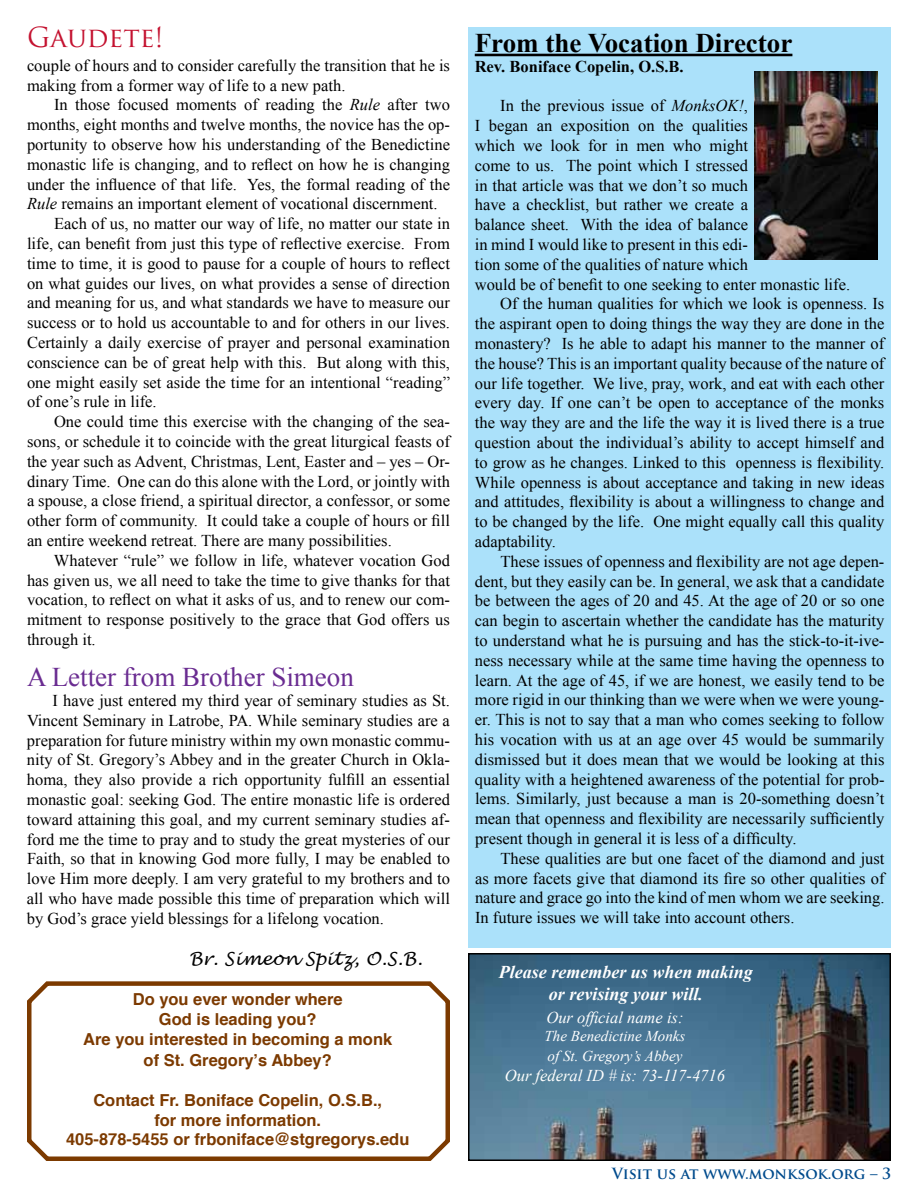
<style>
.page{position:relative;width:918px;height:1188px;background:#fff}
.page>*{position:absolute;margin:0;border:0;box-sizing:border-box;transform-origin:0 0}
.t1{font:27px "Times New Roman";color:#6a2c91}
.t2{font:700 27px "Times New Roman";color:#000}
.t3{font:27px "Trajan Pro";color:#c41230}
.t4{font:italic 700 18px/21.6px "Times New Roman";color:#fff;text-align:center}
.t5{font:italic 18px "Lucida Handwriting";color:#000}
.t6{font:16.5px/19.8px "Times New Roman";color:#000}
.t7{font:700 16.5px/19.8px "Helvetica";color:#7c3a00;text-align:center}
.t8{font:italic 16.5px "Times New Roman";color:#fff}
.t9{font:700 16.5px "Times New Roman";color:#000}
.t10{font:italic 15px/19.8px "Times New Roman";color:#fff}
.t11{font:700 15px "Trajan Pro";letter-spacing:-.005em;color:#004b8d}
.s1{font-style:italic}
</style>
<div class="page">
<div style="left:468px;top:27px;width:423px;height:920px;background:#abe1fa"></div>
<hr style="left:475px;top:54px;width:317px;height:2px;background:#000">
<img style="left:755px;top:72px;width:123px;height:188px">
<img style="left:471px;top:956px;width:417px;height:202px">
<div style="left:468px;top:953px;width:423px;height:208px;border:2px solid #000"></div>
<svg style="left:27px;top:981px;width:423px;height:180px"></svg>
<h1 class="t3" style="left:27px;top:20px;width:138px">GAUDETE!</h1>
<p class="t6" style="left:27px;top:55px;width:425px">couple of hours and to consider carefully the transition that he is making from a former way of life to a new path.</p>
<p class="t6" style="left:54px;top:95px;width:398px">In those focused moments of reading the <span class="s1">Rule</span> after two</p>
<p class="t6" style="left:27px;top:115px;width:424px">months, eight months and twelve months, the novice has the op-</p>
<p class="t6" style="left:27px;top:134px;width:425px">portunity to observe how his understanding of the Benedictine</p>
<p class="t6" style="left:27px;top:154px;width:424px">monastic life is changing, and to reflect on how he is changing</p>
<p class="t6" style="left:27px;top:174px;width:425px">under the influence of that life. Yes, the formal reading of the</p>
<p class="t6" style="left:27px;top:194px;width:412px"><span class="s1">Rule</span> remains an important element of vocational discernment.</p>
<p class="t6" style="left:54px;top:214px;width:398px">Each of us, no matter our way of life, no matter our state in</p>
<p class="t6" style="left:27px;top:233px;width:424px">life, can benefit from just this type of reflective exercise. From</p>
<p class="t6" style="left:27px;top:253px;width:425px">time to time, it is good to pause for a couple of hours to reflect</p>
<p class="t6" style="left:27px;top:273px;width:424px">on what guides our lives, on what provides a sense of direction</p>
<p class="t6" style="left:27px;top:293px;width:425px">and meaning for us, and what standards we have to measure our</p>
<p class="t6" style="left:27px;top:313px;width:425px">success or to hold us accountable to and for others in our lives.</p>
<p class="t6" style="left:27px;top:332px;width:425px">Certainly a daily exercise of prayer and personal examination</p>
<p class="t6" style="left:27px;top:352px;width:424px">conscience can be of great help with this. But along with this,</p>
<p class="t6" style="left:27px;top:372px;width:425px">one might easily set aside the time for an intentional “reading”</p>
<p class="t6" style="left:27px;top:392px;width:131px">of one’s rule in life.</p>
<p class="t6" style="left:54px;top:412px;width:397px">One could time this exercise with the changing of the sea-</p>
<p class="t6" style="left:27px;top:431px;width:424px">sons, or schedule it to coincide with the great liturgical feasts of</p>
<p class="t6" style="left:27px;top:451px;width:425px">the year such as Advent, Christmas, Lent, Easter and – yes – Or-</p>
<p class="t6" style="left:27px;top:471px;width:424px">dinary Time. One can do this alone with the Lord, or jointly with</p>
<p class="t6" style="left:27px;top:491px;width:424px">a spouse, a close friend, a spiritual director, a confessor, or some</p>
<p class="t6" style="left:27px;top:511px;width:425px">other form of community. It could take a couple of hours or fill</p>
<p class="t6" style="left:27px;top:530px;width:366px">an entire weekend retreat. There are many possibilities.</p>
<p class="t6" style="left:54px;top:550px;width:398px">Whatever “rule” we follow in life, whatever vocation God</p>
<p class="t6" style="left:27px;top:570px;width:425px">has given us, we all need to take the time to give thanks for that</p>
<p class="t6" style="left:27px;top:590px;width:424px">vocation, to reflect on what it asks of us, and to renew our com-</p>
<p class="t6" style="left:27px;top:610px;width:424px">mitment to response positively to the grace that God offers us</p>
<p class="t6" style="left:27px;top:629px;width:70px">through it.</p>
<h1 class="t1" style="left:27px;top:659px;width:328px">A Letter from Brother Simeon</h1>
<p class="t6" style="left:27px;top:690px;width:425px;text-align:justify;text-indent:26px">I have just entered my third year of seminary studies as St.<br>Vincent Seminary in Latrobe, PA. While seminary studies are a preparation for future ministry within my own monastic commu&shy;nity of St. Gregory’s Abbey and in the greater Church in Okla&shy;homa, they also provide a rich opportunity fulfill an essential monastic goal: seeking God. The entire monastic life is ordered toward attaining this goal, and my current seminary studies af&shy;ford me the time to pray and to study the great mysteries of our Faith, so that in knowing God more fully, I may be enabled to love Him more deeply. I am very grateful to my brothers and to all who have made possible this time of preparation which will by God’s grace yield blessings for a lifelong vocation.</p>
<p class="t5" style="left:189px;top:948px;width:235px">Br. Simeon Spitz, O.S.B.</p>
<p class="t7" style="left:83px;top:989px;width:310px">Do you ever wonder where<br>God is leading you?<br>Are you interested in becoming a monk</p>
<p class="t7" style="left:144px;top:1051px;width:190px">of St. Gregory’s Abbey?</p>
<p class="t7" style="left:66px;top:1090px;width:345px">Contact Fr. Boniface Copelin, O.S.B.,<br>for more information.<br>405-878-5455 or frboniface@stgregorys.edu</p>
<h1 class="t2" style="left:475px;top:24px;width:319px">From the Vocation Director</h1>
<p class="t9" style="left:475px;top:55px;width:211px">Rev. Boniface Copelin, O.S.B.</p>
<p class="t6" style="left:500px;top:96px;width:249px">In the previous issue of <span class="s1">MonksOK!</span>,</p>
<p class="t6" style="left:475px;top:116px;width:275px">I began an exposition on the qualities</p>
<p class="t6" style="left:475px;top:135px;width:275px">which we look for in men who might</p>
<p class="t6" style="left:475px;top:155px;width:275px">come to us. The point which I stressed</p>
<p class="t6" style="left:475px;top:175px;width:275px">in that article was that we don’t so much</p>
<p class="t6" style="left:475px;top:195px;width:275px">have a checklist, but rather we create a</p>
<p class="t6" style="left:475px;top:215px;width:275px">balance sheet. With the idea of balance</p>
<p class="t6" style="left:475px;top:234px;width:275px">in mind I would like to present in this edi-</p>
<p class="t6" style="left:475px;top:254px;width:275px">tion some of the qualities of nature which</p>
<p class="t6" style="left:475px;top:274px;width:377px">would be of benefit to one seeking to enter monastic life.</p>
<p class="t6" style="left:500px;top:294px;width:386px">Of the human qualities for which we look is openness. Is</p>
<p class="t6" style="left:475px;top:314px;width:411px">the aspirant open to doing things the way they are done in the</p>
<p class="t6" style="left:475px;top:333px;width:411px">monastery? Is he able to adapt his manner to the manner of</p>
<p class="t6" style="left:475px;top:353px;width:411px">the house? This is an important quality because of the nature of</p>
<p class="t6" style="left:475px;top:373px;width:411px">our life together. We live, pray, work, and eat with each other</p>
<p class="t6" style="left:475px;top:393px;width:411px">every day. If one can’t be open to acceptance of the monks</p>
<p class="t6" style="left:475px;top:413px;width:411px">the way they are and the life the way it is lived there is a true</p>
<p class="t6" style="left:475px;top:432px;width:411px">question about the individual’s ability to accept himself and</p>
<p class="t6" style="left:475px;top:452px;width:411px">to grow as he changes. Linked to this openness is flexibility.</p>
<p class="t6" style="left:475px;top:472px;width:411px">While openness is about acceptance and taking in new ideas</p>
<p class="t6" style="left:475px;top:492px;width:411px">and attitudes, flexibility is about a willingness to change and</p>
<p class="t6" style="left:475px;top:512px;width:411px">to be changed by the life. One might equally call this quality</p>
<p class="t6" style="left:475px;top:531px;width:82px">adaptability.</p>
<p class="t6" style="left:500px;top:551px;width:386px">These issues of openness and flexibility are not age depen-</p>
<p class="t6" style="left:475px;top:571px;width:411px">dent, but they easily can be. In general, we ask that a candidate</p>
<p class="t6" style="left:475px;top:591px;width:411px">be between the ages of 20 and 45. At the age of 20 or so one</p>
<p class="t6" style="left:475px;top:611px;width:411px">can begin to ascertain whether the candidate has the maturity</p>
<p class="t6" style="left:475px;top:630px;width:411px">to understand what he is pursuing and has the stick-to-it-ive-</p>
<p class="t6" style="left:475px;top:650px;width:411px">ness necessary while at the same time having the openness to</p>
<p class="t6" style="left:475px;top:670px;width:411px">learn. At the age of 45, if we are honest, we easily tend to be</p>
<p class="t6" style="left:475px;top:690px;width:411px">more rigid in our thinking than we were when we were young-</p>
<p class="t6" style="left:475px;top:710px;width:411px">er. This is not to say that a man who comes seeking to follow</p>
<p class="t6" style="left:475px;top:729px;width:411px">his vocation with us at an age over 45 would be summarily</p>
<p class="t6" style="left:475px;top:749px;width:411px">dismissed but it does mean that we would be looking at this</p>
<p class="t6" style="left:475px;top:769px;width:411px">quality with a heightened awareness of the potential for prob-</p>
<p class="t6" style="left:475px;top:789px;width:411px">lems. Similarly, just because a man is 20-something doesn’t</p>
<p class="t6" style="left:475px;top:809px;width:411px">mean that openness and flexibility are necessarily sufficiently</p>
<p class="t6" style="left:475px;top:828px;width:323px">present though in general it is less of a difficulty.</p>
<p class="t6" style="left:501px;top:848px;width:386px">These qualities are but one facet of the diamond and just</p>
<p class="t6" style="left:475px;top:868px;width:411px">as more facets give that diamond its fire so other qualities of</p>
<p class="t6" style="left:475px;top:888px;width:411px">nature and grace go into the kind of men whom we are seeking.</p>
<p class="t6" style="left:475px;top:908px;width:321px">In future issues we will take into account others.</p>
<p class="t4" style="left:499px;top:961px;width:256px">Please remember us when making or revising your will.</p>
<p class="t8" style="left:546px;top:1006px;width:139px">Our official name is:</p>
<p class="t10" style="left:545px;top:1026px;width:142px">The Benedictine Monks of St. Gregory’s Abbey</p>
<p class="t8" style="left:505px;top:1064px;width:222px">Our federal ID # is: 73-117-4716</p>
<p class="t11" style="left:612px;top:1165px;width:280px">Visit us at www.monksok.org – 3</p>
</div>
